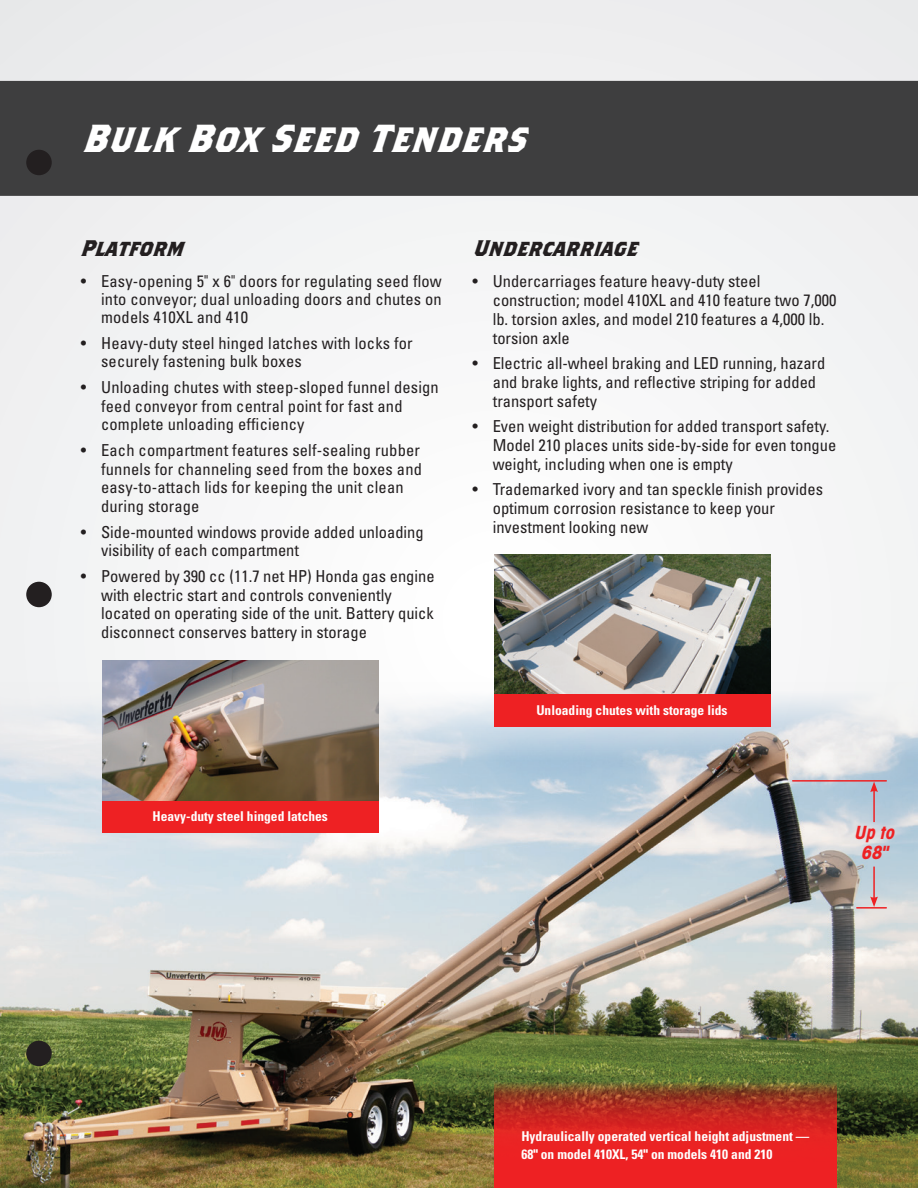
<style>
.page{position:relative;width:918px;height:1188px;background:#f4f5f5}
.page>*{position:absolute;margin:0;border:0;box-sizing:border-box;transform-origin:0 0}
.t1{font:italic 700 39px "Brothers OT";color:#fff;scale:.95 1}
.body_text{font:italic 700 22.5px "Brothers OT";color:#231f20;scale:.95 1}
.t2{font:italic 700 condensed 18.15px/20.2px "Avant Garde";color:#ee2123;text-align:center}
.t3{font:condensed 16.5px/18.8px "Univers";color:#231f20}
.t4{font:condensed 16.5px/18px "Univers LT";letter-spacing:.01em;color:#231f20;text-align:justify}
.t5{font:700 condensed 13.5px/18px "Univers";color:#fff}
.s1{font-family:"Univers"}
</style>
<div class="page">
<div style="left:0;top:81px;width:918px;height:115px;background:#3e3e3f"></div>
<img style="left:0;top:683px;width:918px;height:505px">
<hr style="left:793px;top:780px;width:93px;height:2px;background:#ee2123">
<hr style="left:857px;top:907px;width:29px;height:2px;background:#ee2123">
<hr style="left:873px;top:867px;width:2px;height:32px;background:#ee2123">
<svg style="left:870px;top:897px;width:8px;height:10px"></svg>
<hr style="left:873px;top:790px;width:2px;height:32px;background:#ee2123">
<svg style="left:870px;top:782px;width:8px;height:10px"></svg>
<svg style="left:494px;top:1078px;width:343px;height:110px;background:#ca2e24"></svg>
<div style="left:102px;top:801px;width:277px;height:32px;background:#ee2123"></div>
<img style="left:102px;top:661px;width:277px;height:140px">
<div style="left:494px;top:694px;width:276px;height:32px;background:#ee2123"></div>
<img style="left:494px;top:554px;width:276px;height:140px">
<div style="left:26px;top:150px;width:26px;height:25px;background:#231f20;border-radius:50%"></div>
<div style="left:26px;top:582px;width:26px;height:25px;background:#231f20;border-radius:50%"></div>
<div style="left:26px;top:1041px;width:26px;height:25px;background:#231f20;border-radius:50%"></div>
<p class="t1" style="left:81px;top:121px;width:482px">Bulk BoxSeed Tenders</p>
<p class="body_text" style="left:80px;top:238px;width:118px">Platform</p>
<p class="body_text" style="left:472px;top:238px;width:182px">Undercarriage</p>
<p class="t3" style="left:493px;top:272px;width:345px;text-indent:-20px">• Undercarriages feature heavy-duty steel construction; model 410XL and 410 feature two 7,000 lb. torsion axles, and model 210 features a 4,000 lb. torsion axle</p>
<p class="t3" style="left:493px;top:354px;width:334px;text-indent:-20px">• Electric all-wheel braking and LED running, hazard and brake lights, and reflective striping for added transport safety</p>
<p class="t3" style="left:493px;top:417px;width:345px;text-indent:-20px">• Even weight distribution for added transport safety.<br>Model 210 places units side-by-side for even tongue weight, including when one is empty</p>
<p class="t3" style="left:493px;top:480px;width:332px;text-indent:-20px">• Trademarked ivory and tan speckle finish provides optimum corrosion resistance to keep your investment looking new</p>
<p class="t4" style="left:101px;top:272px;width:342px;text-indent:-20px"><span class="s1">•</span> Easy-opening 5" x 6" doors for regulating seed flow into conveyor; dual unloading doors and chutes on models 410XL and 410</p>
<p class="t3" style="left:101px;top:333px;width:313px;text-indent:-20px">• Heavy-duty steel hinged latches with locks for securely fastening bulk boxes</p>
<p class="t3" style="left:101px;top:377px;width:339px;text-indent:-20px">• Unloading chutes with steep-sloped funnel design feed conveyor from central point for fast and complete unloading efficiency</p>
<p class="t3" style="left:101px;top:440px;width:322px;text-indent:-20px">• Each compartment features self-sealing rubber funnels for channeling seed from the boxes and easy-to-attach lids for keeping the unit clean during storage</p>
<p class="t3" style="left:101px;top:522px;width:324px;text-indent:-20px">• Side-mounted windows provide added unloading visibility of each compartment</p>
<p class="t3" style="left:101px;top:566px;width:335px;text-indent:-20px">• Powered by 390 cc (11.7 net HP) Honda gas engine with electric start and controls conveniently located on operating side of the unit. Battery quick disconnect conserves battery in storage</p>
<p class="t5" style="left:536px;top:701px;width:193px">Unloading chutes with storage lids</p>
<p class="t5" style="left:152px;top:808px;width:177px">Heavy-duty steel hinged latches</p>
<p class="t2" style="left:854px;top:822px;width:46px">Up to<br>68"</p>
<p class="t5" style="left:521px;top:1128px;width:289px">Hydraulically operated vertical height adjustment —<br>68" on model 410XL, 54" on models 410 and 210</p>
</div>
